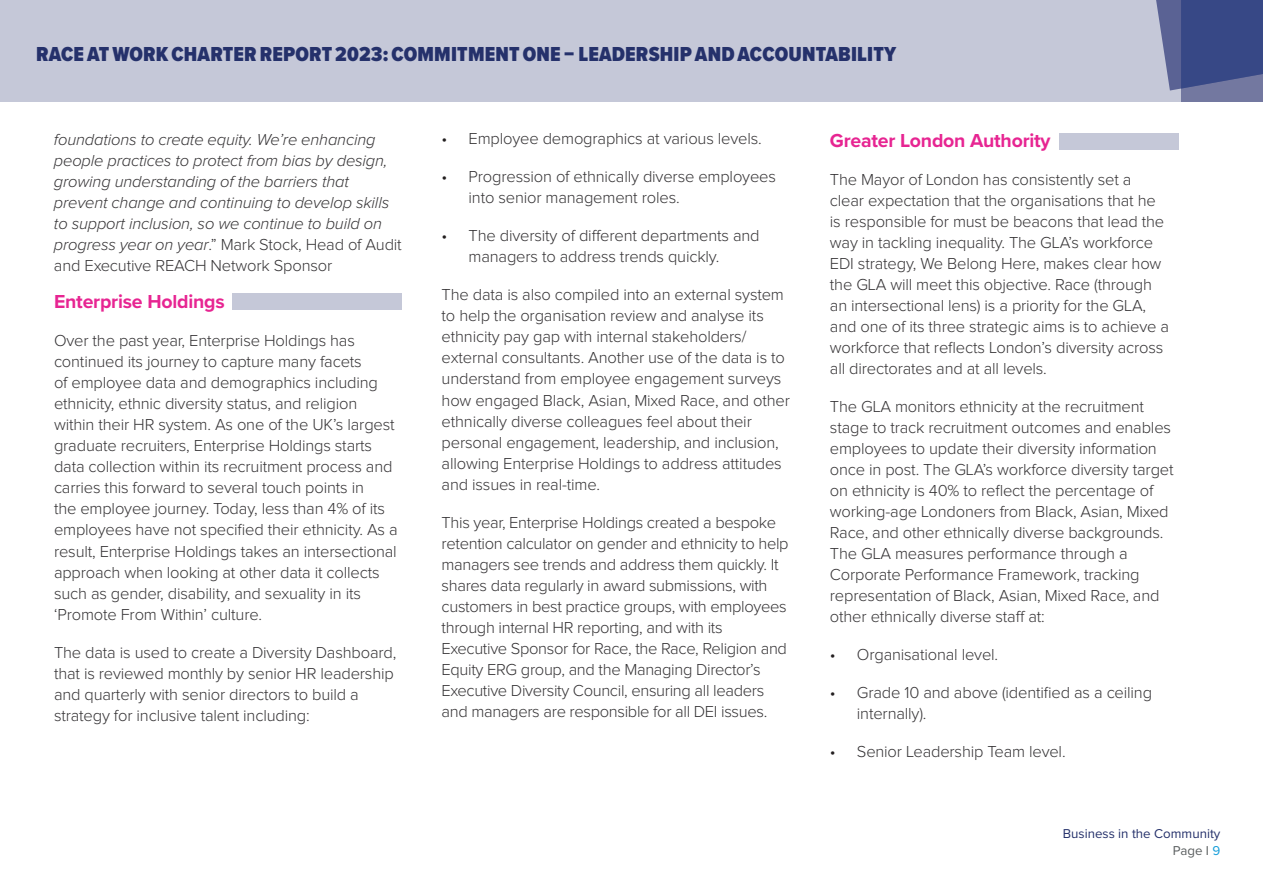
<style>
.page{position:relative;width:1263px;height:893px;background:#fff}
.page>*{position:absolute;margin:0;border:0;box-sizing:border-box;transform-origin:0 0}
.t1{font:900 21px "Proxima Nova Cond";letter-spacing:.01em;color:#25316b}
.t2{font:700 19.5px "Proxima Nova";letter-spacing:-.01em;color:#e72592}
.t3{font:300 16.5px/21px "Proxima Nova";letter-spacing:-.01em;color:#363436}
.t4{font:italic 300 16.5px/21px "Proxima Nova";letter-spacing:-.01em;color:#363436}
.t5{font:13.35px/17.4px "Proxima Nova";color:#25316b;text-align:right}
.s1{font-style:normal}
.s2{color:#231f20}
.s3{color:#5a5e5f}
.s4{color:#149dd9}
</style>
<div class="page">
<div style="left:0;top:0;width:1263px;height:102px;background:#c5c8d8"></div>
<div style="left:1181px;top:0;width:82px;height:102px;background:#7378a0"></div>
<svg style="left:1156px;top:0;width:107px;height:91px"></svg>
<div style="left:233px;top:293px;width:169px;height:17px;background:#c5c8d8"></div>
<div style="left:1059px;top:133px;width:119px;height:17px;background:#c5c8d8"></div>
<p class="t1" style="left:36px;top:38px;width:862px">RACE AT WORK CHARTER REPORT 2023: COMMITMENT ONE - LEADERSHIP AND ACCOUNTABILITY</p>
<p class="t4" style="left:54px;top:129px;width:349px">foundations to create equity. We’re enhancing people practices to protect from bias by design, growing understanding of the barriers that prevent change and continuing to develop skills to support inclusion, so we continue to build on progress year on year<span class="s1">.” Mark Stock, Head of Audit and Executive REACH Network Sponsor</span></p>
<p class="t2" style="left:54px;top:287px;width:172px">Enterprise Holdings</p>
<p class="t3" style="left:54px;top:331px;width:345px">Over the past year, Enterprise Holdings has continued its journey to capture many facets<br>of employee data and demographics including ethnicity, ethnic diversity status, and religion within their HR system. As one of the UK’s largest graduate recruiters, Enterprise Holdings starts data collection within its recruitment process and carries this forward to several touch points in<br>the employee journey. Today, less than 4% of its employees have not specified their ethnicity. As a result, Enterprise Holdings takes an intersectional approach when looking at other data it collects such as gender, disability, and sexuality in its ‘Promote From Within’ culture.</p>
<p class="t3" style="left:54px;top:642px;width:344px">The data is used to create a Diversity Dashboard, that is reviewed monthly by senior HR leadership and quarterly with senior directors to build a strategy for inclusive talent including:</p>
<p class="t3" style="left:442px;top:129px;width:322px"><span class="s2">•</span> Employee demographics at various levels.</p>
<p class="t3" style="left:469px;top:167px;width:309px;text-indent:-27px"><span class="s2">•</span> Progression of ethnically diverse employees into senior management roles.</p>
<p class="t3" style="left:469px;top:226px;width:293px;text-indent:-27px"><span class="s2">•</span> The diversity of different departments and managers to address trends quickly.</p>
<p class="t3" style="left:442px;top:285px;width:350px">The data is also compiled into an external system to help the organisation review and analyse its ethnicity pay gap with internal stakeholders/ external consultants. Another use of the data is to understand from employee engagement surveys how engaged Black, Asian, Mixed Race, and other ethnically diverse colleagues feel about their personal engagement, leadership, and inclusion, allowing Enterprise Holdings to address attitudes and issues in real-time.</p>
<p class="t3" style="left:442px;top:512px;width:348px">This year, Enterprise Holdings created a bespoke retention calculator on gender and ethnicity to help managers see trends and address them quickly. It shares data regularly in award submissions, with customers in best practice groups, with employees through internal HR reporting, and with its Executive Sponsor for Race, the Race, Religion and Equity ERG group, and the Managing Director’s Executive Diversity Council, ensuring all leaders and managers are responsible for all DEI issues.</p>
<p class="t2" style="left:830px;top:126px;width:222px">Greater London Authority</p>
<p class="t3" style="left:830px;top:169px;width:341px">The Mayor of London has consistently set a clear expectation that the organisations that he is responsible for must be beacons that lead the way in tackling inequality. The GLA’s workforce EDI strategy, We Belong Here, makes clear how the GLA will meet this objective. Race (through an intersectional lens) is a priority for the GLA, and one of its three strategic aims is to achieve a workforce that reflects London’s diversity across all directorates and at all levels.</p>
<p class="t3" style="left:830px;top:396px;width:345px">The GLA monitors ethnicity at the recruitment stage to track recruitment outcomes and enables employees to update their diversity information once in post. The GLA’s workforce diversity target on ethnicity is 40% to reflect the percentage of working-age Londoners from Black, Asian, Mixed Race, and other ethnically diverse backgrounds.<br>The GLA measures performance through a Corporate Performance Framework, tracking representation of Black, Asian, Mixed Race, and other ethnically diverse staff at:</p>
<p class="t3" style="left:830px;top:644px;width:170px"><span class="s2">•</span> Organisational level.</p>
<p class="t3" style="left:857px;top:682px;width:297px;text-indent:-27px"><span class="s2">•</span> Grade 10 and above (identified as a ceiling internally).</p>
<p class="t3" style="left:830px;top:741px;width:237px"><span class="s2">•</span> Senior Leadership Team level.</p>
<p class="t5" style="left:1063px;top:824px;width:159px">Business in the Community<br><span class="s3">Page I</span> <span class="s4">9</span></p>
</div>
